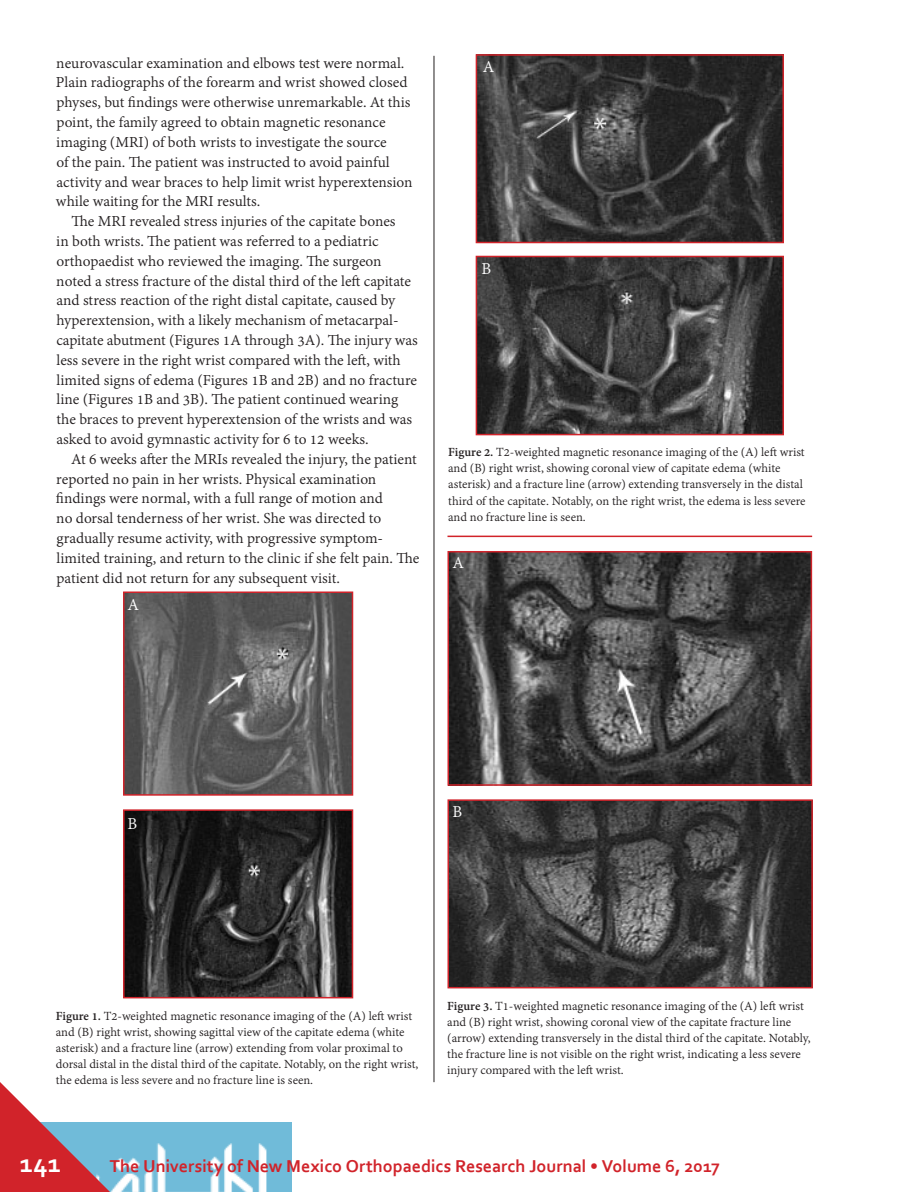
<style>
.page{position:relative;width:922px;height:1192px;background:#fff}
.page>*{position:absolute;margin:0;border:0;box-sizing:border-box;transform-origin:0 0}
.t1{font:700 27px "Corbel";color:#fff}
.t2{font:700 18px "Corbel";color:#d1232a}
.t3{font:18px "Adobe Devanagari";color:#fff}
.t4{font:16.5px/19.8px "Adobe Devanagari";color:#231f20}
.t5{font:13.5px/16.2px "Adobe Devanagari";color:#231f20}
.s1{font-weight:700}
</style>
<div class="page">
<img style="left:122px;top:1122px;width:169px;height:70px">
<svg style="left:0;top:1082px;width:122px;height:110px"></svg>
<hr style="left:433px;top:56px;width:1px;height:1026px;background:#231f20">
<img style="left:126px;top:594px;width:224px;height:198px">
<div style="left:123px;top:591px;width:230px;height:204px;border:2px solid #d1232a"></div>
<img style="left:126px;top:812px;width:224px;height:183px">
<div style="left:123px;top:809px;width:230px;height:189px;border:2px solid #d1232a"></div>
<img style="left:478px;top:57px;width:303px;height:183px">
<div style="left:475px;top:54px;width:309px;height:189px;border:2px solid #d1232a"></div>
<img style="left:478px;top:259px;width:303px;height:173px">
<div style="left:475px;top:256px;width:309px;height:179px;border:2px solid #d1232a"></div>
<hr style="left:447px;top:535px;width:365px;height:2px;background:#d1232a">
<img style="left:450px;top:554px;width:359px;height:229px">
<div style="left:447px;top:551px;width:365px;height:235px;border:2px solid #d1232a"></div>
<img style="left:450px;top:802px;width:360px;height:183px">
<div style="left:447px;top:799px;width:366px;height:189px;border:2px solid #d1232a"></div>
<p class="t4" style="left:56px;top:54px;width:358px">neurovascular examination and elbows test were normal.<br>Plain radiographs of the forearm and wrist showed closed physes, but findings were otherwise unremarkable. At this point, the family agreed to obtain magnetic resonance imaging (MRI) of both wrists to investigate the source<br>of the pain. The patient was instructed to avoid painful activity and wear braces to help limit wrist hyperextension while waiting for the MRI results.</p>
<p class="t4" style="left:56px;top:213px;width:363px;text-indent:15px">The MRI revealed stress injuries of the capitate bones<br>in both wrists. The patient was referred to a pediatric orthopaedist who reviewed the imaging. The surgeon noted a stress fracture of the distal third of the left capitate and stress reaction of the right distal capitate, caused by hyperextension, with a likely mechanism of metacarpal&shy;capitate abutment (Figures 1A through 3A). The injury was less severe in the right wrist compared with the left, with limited signs of edema (Figures 1B and 2B) and no fracture line (Figures 1B and 3B). The patient continued wearing the braces to prevent hyperextension of the wrists and was asked to avoid gymnastic activity for 6 to 12 weeks.</p>
<p class="t4" style="left:56px;top:450px;width:365px;text-indent:15px">At 6 weeks after the MRIs revealed the injury, the patient reported no pain in her wrists. Physical examination findings were normal, with a full range of motion and<br>no dorsal tenderness of her wrist. She was directed to gradually resume activity, with progressive symptom&shy;limited training, and return to the clinic if she felt pain. The patient did not return for any subsequent visit.</p>
<p class="t3" style="left:128px;top:594px;width:13px">A</p>
<p class="t3" style="left:482px;top:57px;width:13px">A</p>
<p class="t3" style="left:481px;top:259px;width:11px">B</p>
<p class="t5" style="left:448px;top:445px;width:359px"><span class="s1">Figure 2.</span> T2-weighted magnetic resonance imaging of the (A) left wrist and (B) right wrist, showing coronal view of capitate edema (white asterisk) and a fracture line (arrow) extending transversely in the distal third of the capitate. Notably, on the right wrist, the edema is less severe and no fracture line is seen.</p>
<p class="t3" style="left:452px;top:553px;width:13px">A</p>
<p class="t3" style="left:127px;top:813px;width:11px">B</p>
<p class="t3" style="left:452px;top:801px;width:11px">B</p>
<p class="t5" style="left:56px;top:1008px;width:364px"><span class="s1">Figure 1.</span> T2-weighted magnetic resonance imaging of the (A) left wrist and (B) right wrist, showing sagittal view of the capitate edema (white asterisk) and a fracture line (arrow) extending from volar proximal to dorsal distal in the distal third of the capitate. Notably, on the right wrist, the edema is less severe and no fracture line is seen.</p>
<p class="t5" style="left:447px;top:998px;width:365px"><span class="s1">Figure 3.</span> T1-weighted magnetic resonance imaging of the (A) left wrist and (B) right wrist, showing coronal view of the capitate fracture line (arrow) extending transversely in the distal third of the capitate. Notably, the fracture line is not visible on the right wrist, indicating a less severe injury compared with the left wrist.</p>
<h1 class="t1" style="left:20px;top:1146px;width:43px">141</h1>
<p class="t2" style="left:110px;top:1155px;width:611px">The University of New Mexico Orthopaedics Research Journal • Volume 6, 2017</p>
</div>
